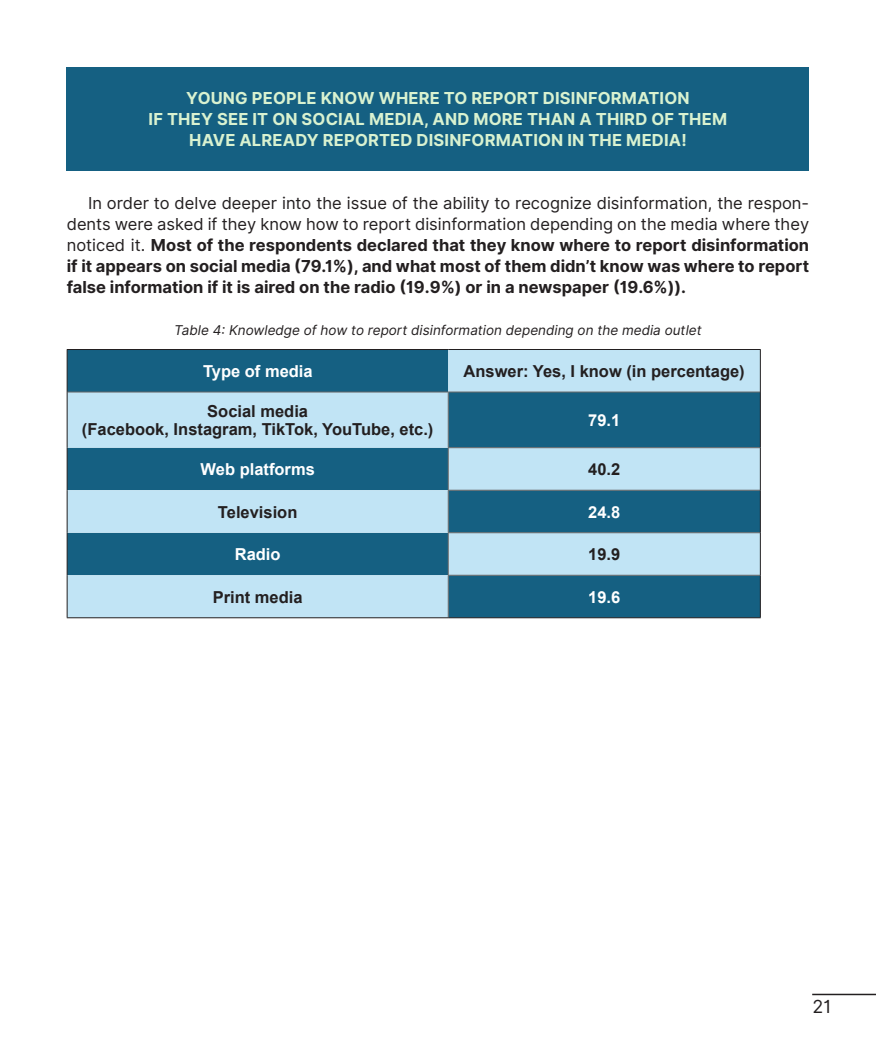
<style>
.page{position:relative;width:876px;height:1046px;background:#fff}
.page>*{position:absolute;margin:0;border:0;box-sizing:border-box;transform-origin:0 0}
.t1{font:18px "Inter";color:#231f20}
.t2{font:700 16.5px/21px "Inter";color:#231f20;text-align:justify}
.t3{font:700 16.5px/21px "Inter";letter-spacing:.01em;color:#d9f2d0;text-align:center}
.t4{font:700 16.5px/18.1px "Arial";color:#231f20;text-align:center}
.t5{font:700 16.5px "Arial";color:#fff}
.t6{font:italic 13.5px "Inter";color:#231f20}
.s1{font-weight:400}
</style>
<div class="page">
<hr style="left:812px;top:994px;width:64px;height:1px;background:#231f20">
<div style="left:67px;top:67px;width:742px;height:103px;background:#156082"></div>
<svg style="left:68px;top:350px;width:692px;height:267px;background:#6ba2bb"></svg>
<hr style="left:448px;top:392px;width:312px;height:1px;background:#666">
<hr style="left:448px;top:392px;width:1px;height:55px;background:#666">
<hr style="left:448px;top:447px;width:312px;height:1px;background:#666">
<hr style="left:448px;top:448px;width:1px;height:42px;background:#666">
<hr style="left:448px;top:490px;width:312px;height:1px;background:#666">
<hr style="left:448px;top:491px;width:1px;height:41px;background:#666">
<hr style="left:448px;top:532px;width:312px;height:1px;background:#666">
<hr style="left:448px;top:533px;width:1px;height:42px;background:#666">
<hr style="left:448px;top:575px;width:312px;height:1px;background:#666">
<hr style="left:448px;top:576px;width:1px;height:41px;background:#666">
<hr style="left:67px;top:350px;width:1px;height:42px;background:#231f20">
<hr style="left:68px;top:392px;width:380px;height:1px;background:#666">
<hr style="left:67px;top:349px;width:381px;height:1px;background:#231f20">
<hr style="left:448px;top:349px;width:313px;height:1px;background:#231f20">
<hr style="left:760px;top:350px;width:1px;height:42px;background:#231f20">
<hr style="left:67px;top:392px;width:1px;height:56px;background:#231f20">
<hr style="left:760px;top:392px;width:1px;height:56px;background:#231f20">
<hr style="left:67px;top:448px;width:1px;height:42px;background:#231f20">
<hr style="left:760px;top:448px;width:1px;height:42px;background:#231f20">
<hr style="left:67px;top:490px;width:1px;height:43px;background:#231f20">
<hr style="left:760px;top:490px;width:1px;height:43px;background:#231f20">
<hr style="left:67px;top:533px;width:1px;height:42px;background:#231f20">
<hr style="left:760px;top:533px;width:1px;height:42px;background:#231f20">
<hr style="left:67px;top:575px;width:1px;height:42px;background:#231f20">
<hr style="left:67px;top:617px;width:381px;height:1px;background:#231f20">
<hr style="left:448px;top:617px;width:313px;height:1px;background:#231f20">
<hr style="left:760px;top:575px;width:1px;height:42px;background:#231f20">
<p class="t3" style="left:149px;top:87px;width:580px">YOUNG PEOPLE KNOW WHERE TO REPORT DISINFORMATION<br>IF THEY SEE IT ON SOCIAL MEDIA, AND MORE THAN A THIRD OF THEM<br>HAVE ALREADY REPORTED DISINFORMATION IN THE MEDIA!</p>
<p class="t2" style="left:67px;top:192px;width:744px;text-indent:21px"><span class="s1">In order to delve deeper into the issue of the ability to recognize disinformation, the respon&shy;dents were asked if they know how to report disinformation depending on the media where they noticed it.</span> Most of the respondents declared that they know where to report disinformation if it appears on social media (79.1%), and what most of them didn’t know was where to report false information if it is aired on the radio (19.9%) or in a newspaper (19.6%)).</p>
<p class="t6" style="left:174px;top:320px;width:529px">Table 4: Knowledge of how to report disinformation depending on the media outlet</p>
<p class="t5" style="left:203px;top:360px;width:111px">Type of media</p>
<p class="t4" style="left:463px;top:362px;width:283px">Answer: Yes, I know (in percentage)</p>
<p class="t4" style="left:82px;top:402px;width:353px">Social media<br>(Facebook, Instagram, TikTok, YouTube, etc.)</p>
<p class="t5" style="left:588px;top:409px;width:34px">79.1</p>
<p class="t5" style="left:201px;top:458px;width:116px">Web platforms</p>
<p class="t4" style="left:588px;top:461px;width:34px">40.2</p>
<p class="t4" style="left:218px;top:503px;width:81px">Television</p>
<p class="t5" style="left:588px;top:501px;width:34px">24.8</p>
<p class="t5" style="left:235px;top:543px;width:47px">Radio</p>
<p class="t4" style="left:588px;top:546px;width:34px">19.9</p>
<p class="t4" style="left:213px;top:588px;width:91px">Print media</p>
<p class="t5" style="left:588px;top:586px;width:34px">19.6</p>
<p class="t1" style="left:812px;top:993px;width:20px">21</p>
</div>
